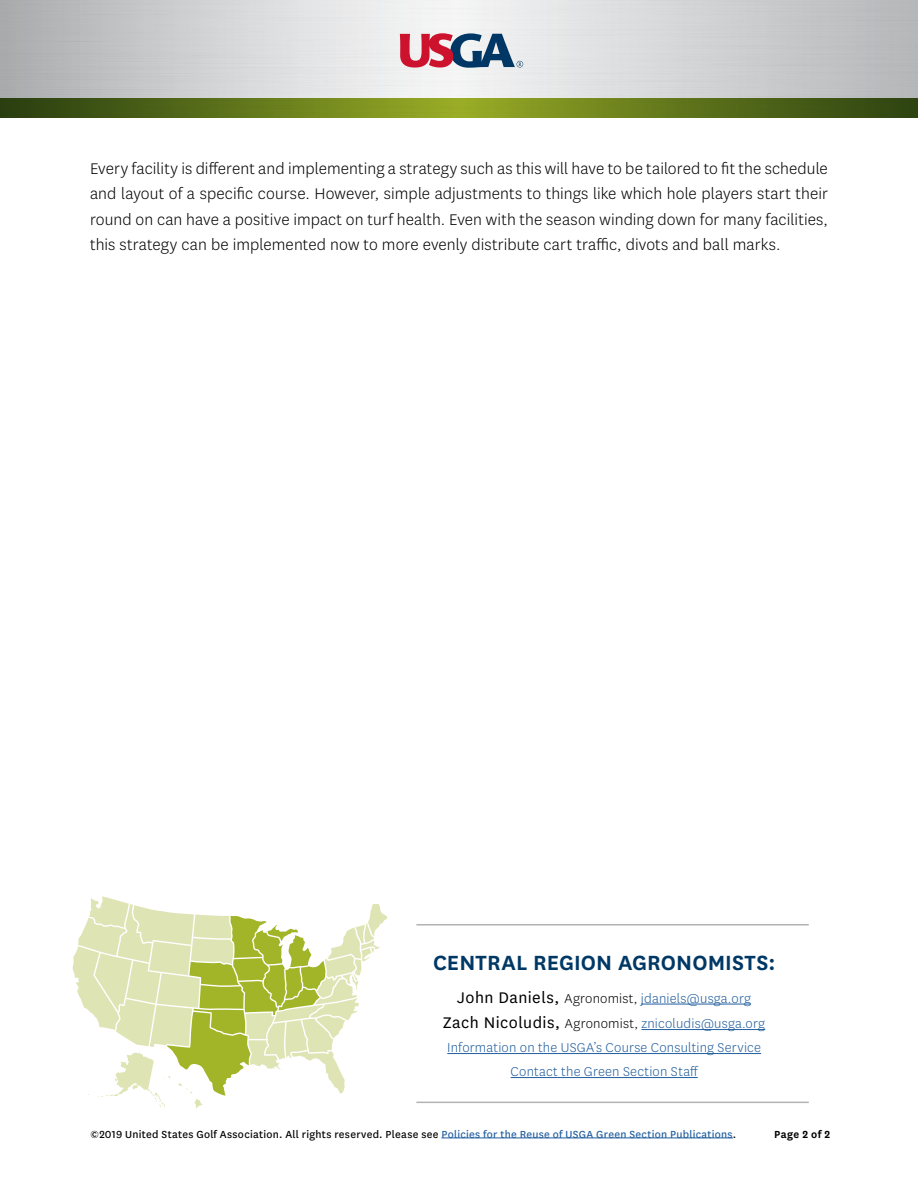
<style>
.page{position:relative;width:918px;height:1188px;background:#fff}
.page>*{position:absolute;margin:0;border:0;box-sizing:border-box;transform-origin:0 0}
.t1{font:600 24px "National";letter-spacing:.005em;color:#003865}
.t2{font:300 18px/25.5px "National";letter-spacing:.005em;color:#000;text-align:justify}
.t3{font:300 15px/25.5px "National";letter-spacing:.015em;color:#215e9e;text-align:center}
.t4{font:12px "National";letter-spacing:.02em;color:#000}
.t5{font:600 12px "National";letter-spacing:.035em;color:#000}
.s1{font-weight:400;font-size:18px;color:#000}
.s2{color:#000}
.s3{color:#215e9e}
</style>
<div class="page">
<svg style="left:0;top:0;width:918px;height:98px;background:#cfcfd1"></svg>
<svg style="left:0;top:98px;width:918px;height:20px;background:#5f741a"></svg>
<hr style="left:441px;top:1138px;width:292px;height:1px;background:#215e9e">
<hr style="left:416px;top:1102px;width:393px;height:1px;background:#b1b3b5">
<hr style="left:641px;top:1004px;width:110px;height:1px;background:#215e9e">
<hr style="left:641px;top:1029px;width:124px;height:1px;background:#215e9e">
<hr style="left:447px;top:1053px;width:314px;height:1px;background:#215e9e">
<hr style="left:511px;top:1077px;width:187px;height:1px;background:#215e9e">
<hr style="left:416px;top:924px;width:393px;height:2px;background:#b1b3b5">
<svg style="left:72px;top:896px;width:315px;height:212px"></svg>
<p class="t2" style="left:90px;top:155px;width:740px">Every facility is different and implementing a strategy such as this will have to be tailored to fit the schedule and layout of a specific course. However, simple adjustments to things like which hole players start their round on can have a positive impact on turf health. Even with the season winding down for many facilities, this strategy can be implemented now to more evenly distribute cart traffic, divots and ball marks.</p>
<h1 class="t1" style="left:433px;top:946px;width:344px">CENTRAL REGION AGRONOMISTS:</h1>
<p class="t3" style="left:443px;top:985px;width:324px"><span class="s1">John Daniels,</span> <span class="s2">Agronomist,</span> jdaniels@usga.org<br><span class="s1">Zach Nicoludis,</span> <span class="s2">Agronomist,</span> znicoludis@usga.org</p>
<p class="t3" style="left:447px;top:1035px;width:315px;line-height:24px">Information on the USGA’s Course Consulting Service<br>Contact the Green Section Staff</p>
<p class="t4" style="left:91px;top:1126px;width:647px">©2019 United States Golf Association. All rights reserved. Please see <span class="s3">Policies for the Reuse of USGA Green Section Publications</span>.</p>
<p class="t5" style="left:774px;top:1126px;width:58px">Page 2 of 2</p>
</div>
